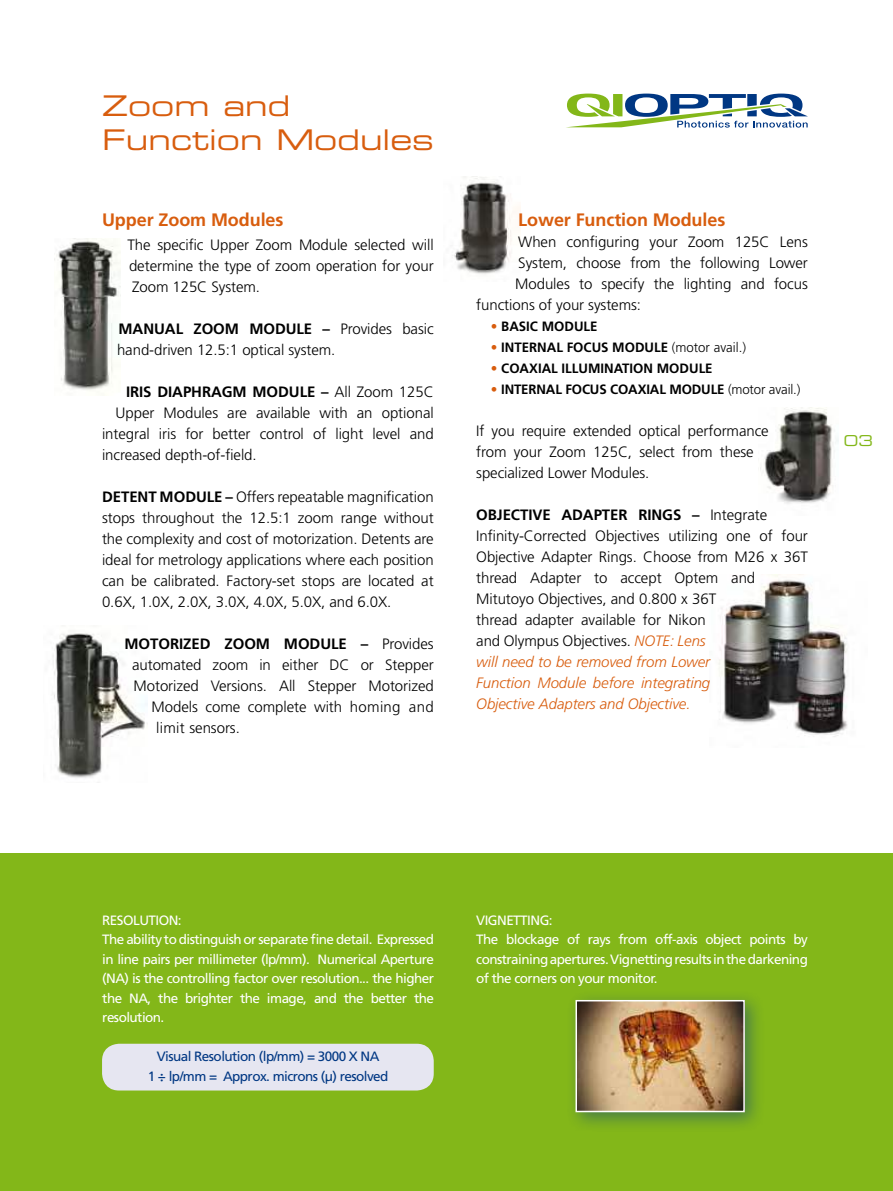
<style>
.page{position:relative;width:893px;height:1191px;background:#fff}
.page>*{position:absolute;margin:0;border:0;box-sizing:border-box;transform-origin:0 0}
.t1{font:28.5px/34.2px "Eurostile Extended Two";color:#d85d0e}
.t2{font:700 18px "Frutiger LT Std";letter-spacing:-.005em;color:#d85d0e}
.t3{font:300 15px/21px "Frutiger LT Std";letter-spacing:-.005em;color:#000}
.t4{font:700 15px "Frutiger LT Std";letter-spacing:-.005em;color:#000}
.t5{font:15px "Eurostile Extended Two";color:#83b719}
.t6{font:13.5px/19.5px "Frutiger LT Std";letter-spacing:-.04em;color:#fff}
.t7{font:700 13.5px "Frutiger LT Std";color:#000}
.t8{font:13.5px/19.5px "Frutiger LT Std";letter-spacing:-.04em;color:#003783;text-align:center}
.s1{font-weight:700}
.s2{font-weight:300}
.s3{font-weight:300;color:#d85d0e}
.s4{font-style:italic;color:#d85d0e}
</style>
<div class="page">
<img style="left:718px;top:574px;width:130px;height:163px">
<img style="left:760px;top:407px;width:78px;height:97px">
<img style="left:452px;top:176px;width:68px;height:99px">
<img style="left:54px;top:238px;width:66px;height:153px">
<img style="left:52px;top:633px;width:96px;height:145px">
<svg style="left:566px;top:94px;width:242px;height:34px"></svg>
<div style="left:0;top:853px;width:893px;height:338px;background:#83b719"></div>
<div style="left:102px;top:1043px;width:332px;height:47px;background:#e6e6f1;border-radius:17px"></div>
<div style="left:565px;top:989px;width:200px;height:143px;background:#003783;opacity:.45"></div>
<img style="left:578px;top:1003px;width:164px;height:106px">
<div style="left:575px;top:1000px;width:170px;height:112px;border:2px solid #fff"></div>
<h1 class="t1" style="left:102px;top:91px;width:333px">Zoom and<br>Function Modules</h1>
<p class="t2" style="left:102px;top:212px;width:183px">Upper Zoom Modules</p>
<p class="t3" style="left:128px;top:236px;width:308px;text-align:justify">The specific Upper Zoom Module selected will determine the type of zoom operation for your Zoom 125C System.</p>
<p class="t3" style="left:117px;top:320px;width:318px"><span class="s1">MANUAL ZOOM MODULE –</span> Provides basic hand-driven 12.5:1 optical system.</p>
<p class="t4" style="left:126px;top:386px;width:309px">IRIS DIAPHRAGM MODULE – <span class="s2">All Zoom 125C</span></p>
<p class="t3" style="left:116px;top:404px;width:320px">Upper Modules are available with an optional</p>
<p class="t3" style="left:102px;top:425px;width:333px">integral iris for better control of light level and</p>
<p class="t3" style="left:102px;top:446px;width:156px">increased depth-of-field.</p>
<p class="t3" style="left:102px;top:488px;width:333px;text-align:justify"><span class="s1">DETENT MODULE –</span> Offers repeatable magnification stops throughout the 12.5:1 zoom range without the complexity and cost of motorization. Detents are ideal for metrology applications where each position can be calibrated. Factory-set stops are located at 0.6X, 1.0X, 2.0X, 3.0X, 4.0X, 5.0X, and 6.0X.</p>
<p class="t4" style="left:125px;top:638px;width:311px">MOTORIZED ZOOM MODULE – <span class="s2">Provides</span></p>
<p class="t3" style="left:132px;top:656px;width:303px">automated zoom in either DC or Stepper</p>
<p class="t3" style="left:134px;top:677px;width:302px">Motorized Versions. All Stepper Motorized</p>
<p class="t3" style="left:152px;top:698px;width:284px">Models come complete with homing and</p>
<p class="t3" style="left:156px;top:719px;width:85px">limit sensors.</p>
<p class="t2" style="left:518px;top:212px;width:209px">Lower Function Modules</p>
<p class="t3" style="left:518px;top:233px;width:291px">When configuring your Zoom 125C Lens</p>
<p class="t3" style="left:518px;top:254px;width:291px">System, choose from the following Lower</p>
<p class="t3" style="left:515px;top:275px;width:294px">Modules to specify the lighting and focus</p>
<p class="t3" style="left:476px;top:296px;width:166px">functions of your systems:</p>
<p class="t7" style="left:491px;top:321px;width:108px"><span class="s3">•</span> BASIC MODULE</p>
<p class="t7" style="left:491px;top:342px;width:257px"><span class="s3">•</span> INTERNAL FOCUS MODULE <span class="s2">(motor avail.)</span></p>
<p class="t7" style="left:491px;top:363px;width:223px"><span class="s3">•</span> COAXIAL ILLUMINATION MODULE</p>
<p class="t7" style="left:491px;top:384px;width:311px"><span class="s3">•</span> INTERNAL FOCUS COAXIAL MODULE <span class="s2">(motor avail.)</span></p>
<p class="t3" style="left:476px;top:422px;width:294px">If you require extended optical performance from your Zoom 125C, select from these specialized Lower Modules.</p>
<p class="t3" style="left:476px;top:506px;width:333px"><span class="s1">OBJECTIVE ADAPTER RINGS –</span> Integrate Infinity-Corrected Objectives utilizing one of four Objective Adapter Rings. Choose from M26 x 36T thread Adapter to accept Optem and Mitutoyo Objectives, and 0.800 x 36T<br>thread adapter available for Nikon<br>and Olympus Objectives. <span class="s4">NOTE: Lens<br>will need to be removed from Lower<br>Function Module before integrating<br>Objective Adapters and Objective.</span></p>
<p class="t5" style="left:844px;top:435px;width:30px">03</p>
<p class="t6" style="left:102px;top:911px;width:333px">RESOLUTION:<br>The ability to distinguish or separate fine detail. Expressed in line pairs per millimeter (lp/mm). Numerical Aperture (NA) is the controlling factor over resolution... the higher the NA, the brighter the image, and the better the resolution.</p>
<p class="t8" style="left:148px;top:1047px;width:242px">Visual Resolution (lp/mm) = 3000 X NA<br>1 ÷ lp/mm = Approx. microns (µ) resolved</p>
<p class="t6" style="left:476px;top:911px;width:333px">VIGNETTING:<br>The blockage of rays from off-axis object points by constraining apertures. Vignetting results in the darkening of the corners on your monitor.</p>
</div>
